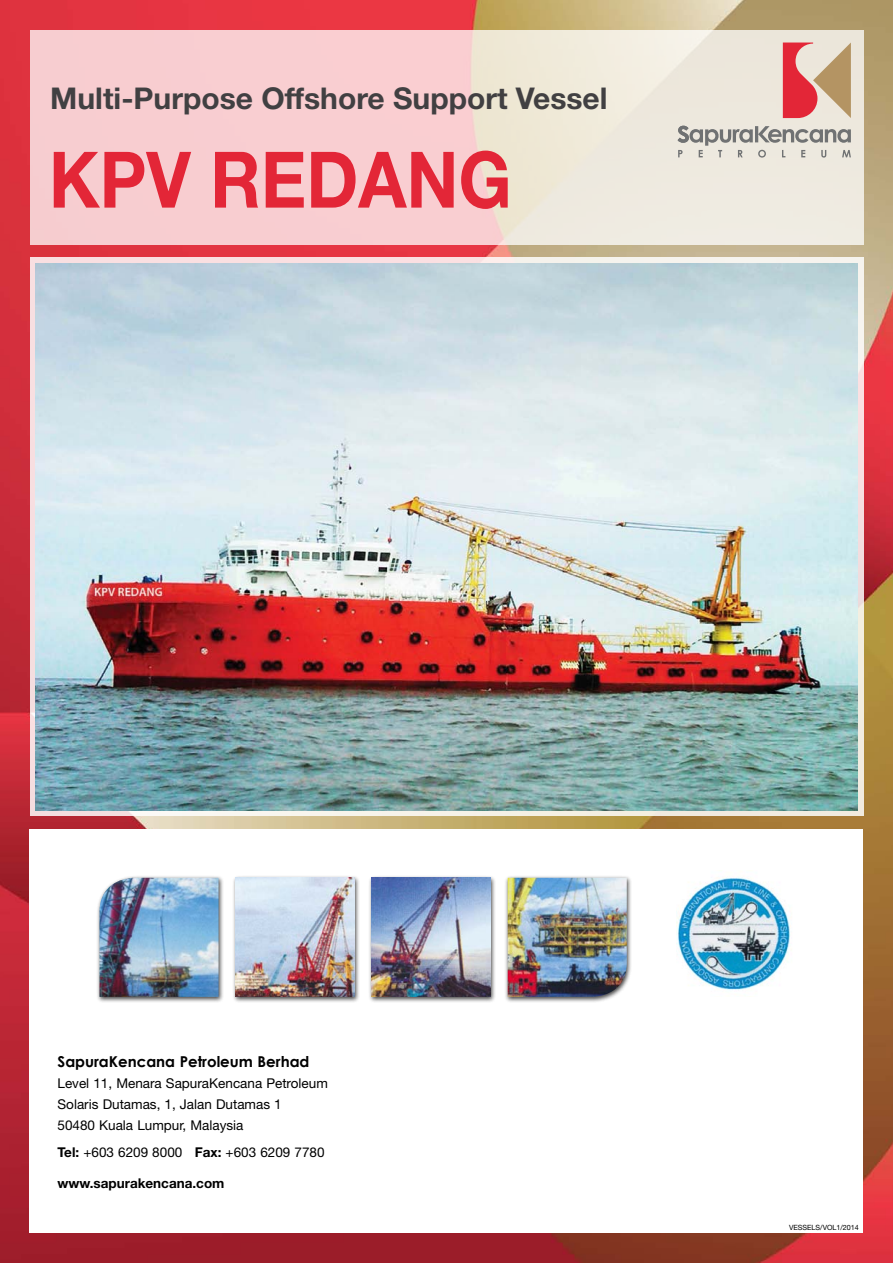
<style>
.page{position:relative;width:893px;height:1263px;background:#fff}
.page>*{position:absolute;margin:0;border:0;box-sizing:border-box;transform-origin:0 0}
.t1{font:700 78px "Helvetica Neue";color:#e32637;scale:.9 1}
.t2{font:700 30px "Helvetica Neue";color:#414042}
.t3{font:700 15px "Century Gothic";color:#000}
.t4{font:13.5px/21px "Helvetica Neue";color:#000}
.t5{font:700 13.5px "Helvetica Neue";color:#000}
.t6{font:7.2px "Helvetica Neue";color:#000}
.s1{font-weight:700}
</style>
<div class="page">
<img style="left:0;top:0;width:893px;height:1263px">
<div style="left:30px;top:30px;width:833px;height:214px;background:linear-gradient(to right,#fbc5cc,#edefe0)"></div>
<div style="left:30px;top:829px;width:833px;height:404px;background:#fff"></div>
<svg style="left:783px;top:43px;width:68px;height:75px;background:#d98c80"></svg>
<svg style="left:678px;top:126px;width:173px;height:32px;background:#c9c6bf"></svg>
<svg style="left:30px;top:257px;width:833px;height:559px;background:#ede3e1"></svg>
<img style="left:36px;top:263px;width:822px;height:547px">
<div style="left:96px;top:875px;width:128px;height:128px;background:#000;opacity:.75"></div>
<img style="left:99px;top:878px;width:120px;height:119px">
<div style="left:232px;top:875px;width:128px;height:128px;background:#000;opacity:.75"></div>
<img style="left:236px;top:878px;width:119px;height:119px">
<div style="left:368px;top:875px;width:129px;height:128px;background:#000;opacity:.75"></div>
<img style="left:372px;top:878px;width:119px;height:119px">
<div style="left:504px;top:875px;width:129px;height:128px;background:#000;opacity:.75"></div>
<img style="left:508px;top:878px;width:119px;height:119px">
<img style="left:676px;top:877px;width:115px;height:113px">
<h2 class="t2" style="left:50px;top:80px;width:559px">Multi-Purpose Offshore Support Vessel</h2>
<h1 class="t1" style="left:49px;top:132px;width:516px">KPV REDANG</h1>
<p class="t3" style="left:58px;top:1050px;width:253px">SapuraKencana Petroleum Berhad</p>
<p class="t4" style="left:58px;top:1072px;width:272px">Level 11, Menara SapuraKencana Petroleum<br>Solaris Dutamas, 1, Jalan Dutamas 1<br>50480 Kuala Lumpur, Malaysia</p>
<p class="t4" style="left:58px;top:1141px;width:269px"><span class="s1">Tel:</span> +603 6209 8000 <span class="s1">Fax:</span> +603 6209 7780</p>
<p class="t5" style="left:58px;top:1175px;width:168px">www.sapurakencana.com</p>
<p class="t6" style="left:789px;top:1223px;width:71px">VESSELS/VOL1/2014</p>
</div>
